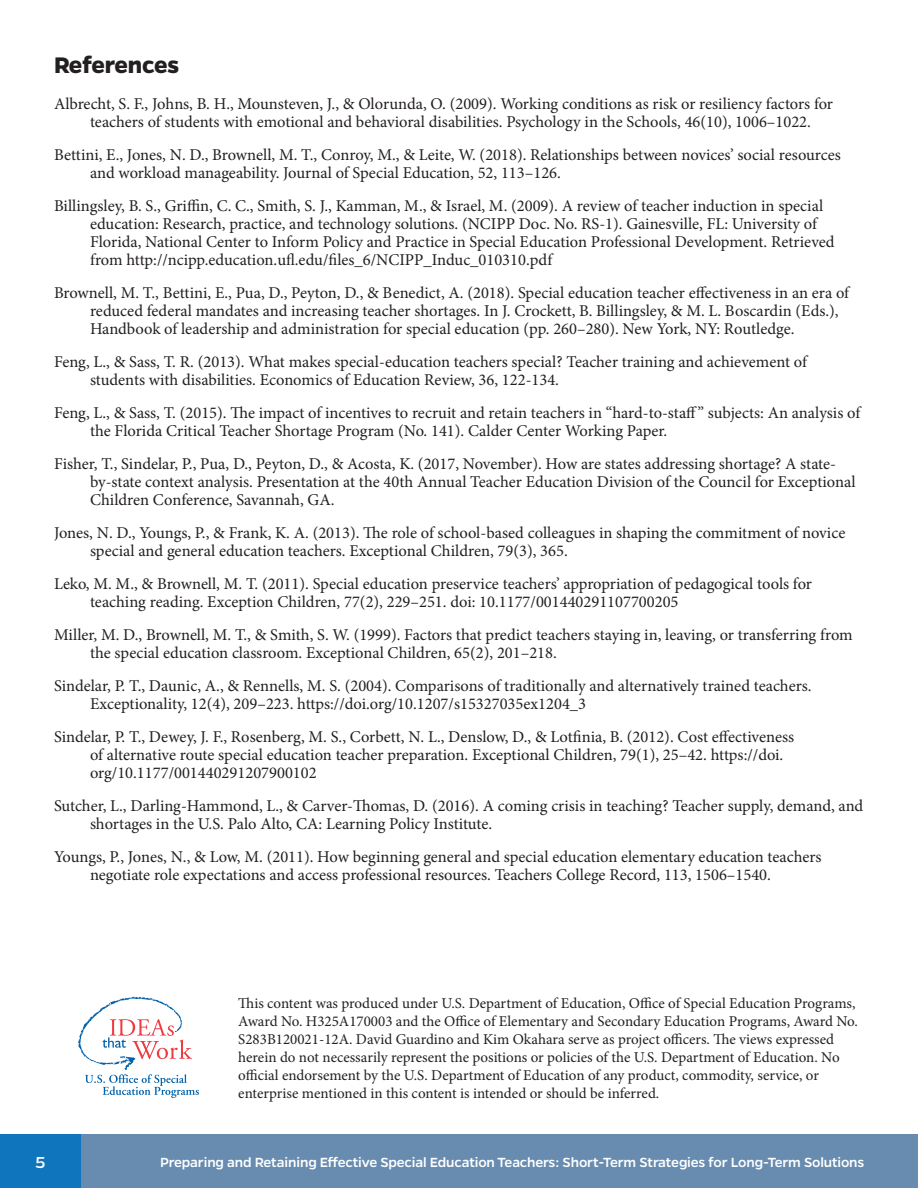
<style>
.page{position:relative;width:918px;height:1188px;background:#fff}
.page>*{position:absolute;margin:0;border:0;box-sizing:border-box;transform-origin:0 0}
.H1_Header{font:700 25.5px "Gentona";letter-spacing:-.01em;color:#231f20}
.t1{font:500 18px "Gentona";color:#fff}
.Refs{font:16.5px/18px "Minion Pro";color:#231f20}
.t2{font:15px/18px "Minion Pro";color:#231f20}
.t3{font:500 15px "Gentona";letter-spacing:-.01em;color:#fff}
</style>
<div class="page">
<div style="left:81px;top:1134px;width:837px;height:54px;background:#678cb0"></div>
<div style="left:0;top:1134px;width:81px;height:54px;background:#0f75bc"></div>
<svg style="left:78px;top:997px;width:121px;height:101px"></svg>
<p class="H1_Header" style="left:54px;top:50px;width:127px">References</p>
<p class="Refs" style="left:90px;top:95px;width:745px;text-indent:-36px">Albrecht, S. F., Johns, B. H., Mounsteven, J., &amp; Olorunda, O. (2009). Working conditions as risk or resiliency factors for teachers of students with emotional and behavioral disabilities. Psychology in the Schools, 46(10), 1006–1022.</p>
<p class="Refs" style="left:90px;top:146px;width:752px;text-indent:-36px">Bettini, E., Jones, N. D., Brownell, M. T., Conroy, M., &amp; Leite, W. (2018). Relationships between novices’ social resources and workload manageability. Journal of Special Education, 52, 113–126.</p>
<p class="Refs" style="left:90px;top:197px;width:746px;text-indent:-36px">Billingsley, B. S., Griffin, C. C., Smith, S. J., Kamman, M., &amp; Israel, M. (2009). A review of teacher induction in special education: Research, practice, and technology solutions. (NCIPP Doc. No. RS-1). Gainesville, FL: University of Florida, National Center to Inform Policy and Practice in Special Education Professional Development. Retrieved from http://ncipp.education.ufl.edu/files_6/NCIPP_Induc_010310.pdf</p>
<p class="Refs" style="left:90px;top:284px;width:761px;text-indent:-36px">Brownell, M. T., Bettini, E., Pua, D., Peyton, D., &amp; Benedict, A. (2018). Special education teacher effectiveness in an era of reduced federal mandates and increasing teacher shortages. In J. Crockett, B. Billingsley, &amp; M. L. Boscardin (Eds.),<br>Handbook of leadership and administration for special education (pp. 260–280). New York, NY: Routledge.</p>
<p class="Refs" style="left:90px;top:353px;width:719px;text-indent:-36px">Feng, L., &amp; Sass, T. R. (2013). What makes special-education teachers special? Teacher training and achievement of students with disabilities. Economics of Education Review, 36, 122-134.</p>
<p class="Refs" style="left:90px;top:404px;width:772px;text-indent:-36px">Feng, L., &amp; Sass, T. (2015). The impact of incentives to recruit and retain teachers in “hard-to-staff” subjects: An analysis of the Florida Critical Teacher Shortage Program (No. 141). Calder Center Working Paper.</p>
<p class="Refs" style="left:90px;top:455px;width:767px;text-indent:-36px">Fisher, T., Sindelar, P., Pua, D., Peyton, D., &amp; Acosta, K. (2017, November). How are states addressing shortage? A state&shy;by-state context analysis. Presentation at the 40th Annual Teacher Education Division of the Council for Exceptional<br>Children Conference, Savannah, GA.</p>
<p class="Refs" style="left:90px;top:524px;width:757px;text-indent:-36px">Jones, N. D., Youngs, P., &amp; Frank, K. A. (2013). The role of school-based colleagues in shaping the commitment of novice special and general education teachers. Exceptional Children, 79(3), 365.</p>
<p class="Refs" style="left:90px;top:575px;width:724px;text-indent:-36px">Leko, M. M., &amp; Brownell, M. T. (2011). Special education preservice teachers’ appropriation of pedagogical tools for teaching reading. Exception Children, 77(2), 229–251. doi: 10.1177/001440291107700205</p>
<p class="Refs" style="left:90px;top:626px;width:764px;text-indent:-36px">Miller, M. D., Brownell, M. T., &amp; Smith, S. W. (1999). Factors that predict teachers staying in, leaving, or transferring from the special education classroom. Exceptional Children, 65(2), 201–218.</p>
<p class="Refs" style="left:90px;top:677px;width:723px;text-indent:-36px">Sindelar, P. T., Daunic, A., &amp; Rennells, M. S. (2004). Comparisons of traditionally and alternatively trained teachers.<br>Exceptionality, 12(4), 209–223. https://doi.org/10.1207/s15327035ex1204_3</p>
<p class="Refs" style="left:90px;top:728px;width:706px;text-indent:-36px">Sindelar, P. T., Dewey, J. F., Rosenberg, M. S., Corbett, N. L., Denslow, D., &amp; Lotfinia, B. (2012). Cost effectiveness of alternative route special education teacher preparation. Exceptional Children, 79(1), 25–42. https://doi. org/10.1177/001440291207900102</p>
<p class="Refs" style="left:90px;top:797px;width:775px;text-indent:-36px">Sutcher, L., Darling-Hammond, L., &amp; Carver-Thomas, D. (2016). A coming crisis in teaching? Teacher supply, demand, and shortages in the U.S. Palo Alto, CA: Learning Policy Institute.</p>
<p class="Refs" style="left:90px;top:848px;width:733px;text-indent:-36px">Youngs, P., Jones, N., &amp; Low, M. (2011). How beginning general and special education elementary education teachers negotiate role expectations and access professional resources. Teachers College Record, 113, 1506–1540.</p>
<p class="t2" style="left:238px;top:994px;width:621px">This content was produced under U.S. Department of Education, Office of Special Education Programs, Award No. H325A170003 and the Office of Elementary and Secondary Education Programs, Award No.<br>S283B120021-12A. David Guardino and Kim Okahara serve as project officers. The views expressed herein do not necessarily represent the positions or policies of the U.S. Department of Education. No official endorsement by the U.S. Department of Education of any product, commodity, service, or enterprise mentioned in this content is intended or should be inferred.</p>
<p class="t1" style="left:36px;top:1152px;width:11px">5</p>
<p class="t3" style="left:160px;top:1153px;width:706px">Preparing and Retaining Effective Special Education Teachers: Short-Term Strategies for Long-Term Solutions</p>
</div>
